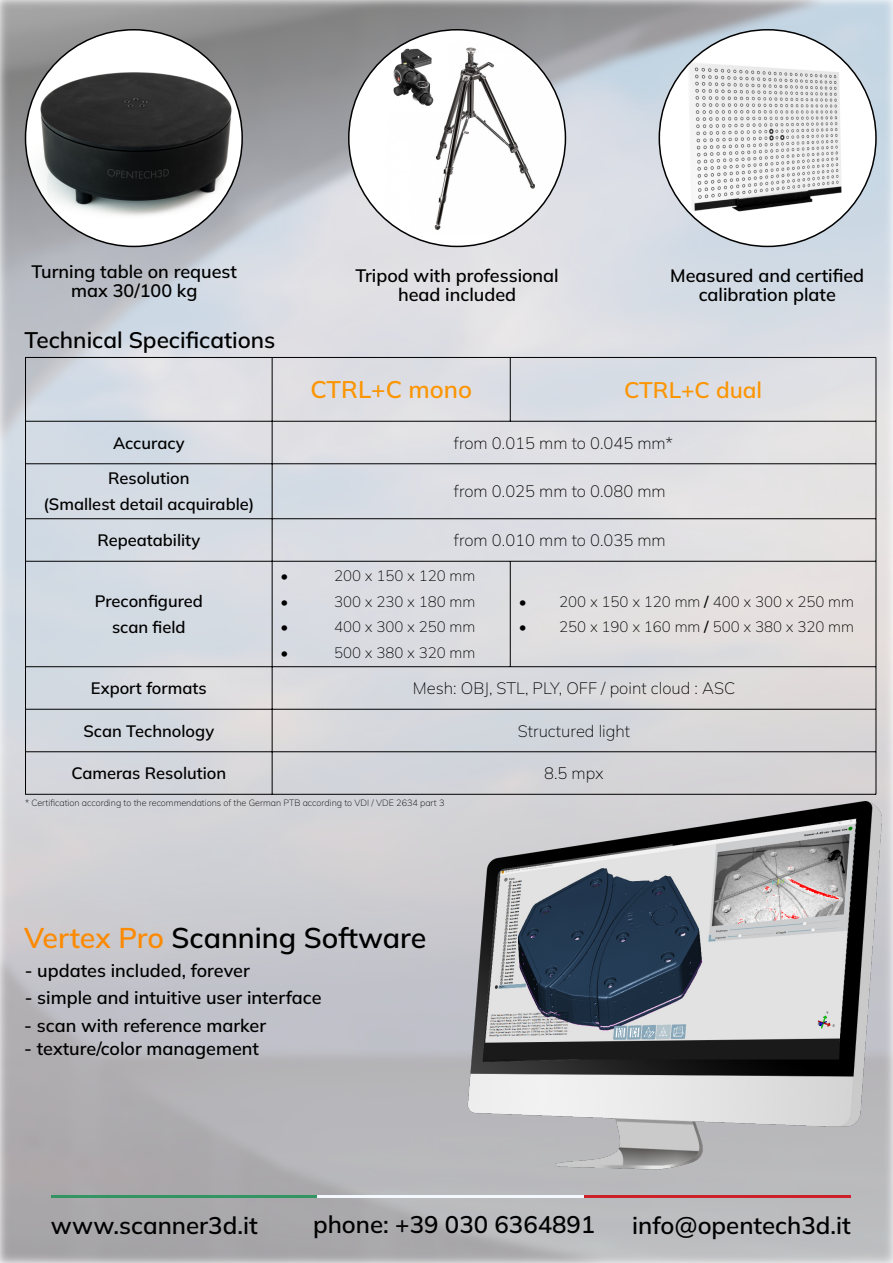
<style>
.page{position:relative;width:893px;height:1263px;background:#fff}
.page>*{position:absolute;margin:0;border:0;box-sizing:border-box;transform-origin:0 0}
.t1{font:600 28.5px "Mulish";color:#000}
.t2{font:600 24px "Mulish";color:#000}
.t3{font:600 24px "Mulish";color:#fc9502}
.t4{font:600 22.5px "Mulish";color:#000}
.t5{font:600 22.5px "Mulish";color:#fc9502}
.t6{font:600 18px/19.5px "Mulish";color:#000;text-align:center}
.t7{font:600 16.5px/25.8px "Mulish";color:#000;text-align:center}
.t8{font:200 16.5px "Mulish";color:#000}
.t9{font:200 15px "Mulish";color:#000}
.t10{font:200 9px "Mulish";color:#000}
.s1{font-weight:600}
.s2{color:#fc8a02}
</style>
<div class="page">
<img style="left:0;top:0;width:893px;height:1263px">
<hr style="left:51px;top:1195px;width:267px;height:3px;background:#339463">
<hr style="left:318px;top:1195px;width:266px;height:3px;background:#f4f9ff">
<hr style="left:584px;top:1195px;width:266px;height:3px;background:#cd212a">
<hr style="left:25px;top:357px;width:1px;height:437px;background:#000">
<hr style="left:876px;top:357px;width:1px;height:437px;background:#000">
<hr style="left:272px;top:357px;width:1px;height:437px;background:#000">
<hr style="left:510px;top:357px;width:1px;height:64px;background:#000">
<hr style="left:510px;top:561px;width:1px;height:106px;background:#000">
<hr style="left:26px;top:357px;width:850px;height:1px;background:#000">
<hr style="left:26px;top:421px;width:850px;height:1px;background:#000">
<hr style="left:26px;top:463px;width:850px;height:1px;background:#000">
<hr style="left:26px;top:518px;width:850px;height:1px;background:#000">
<hr style="left:26px;top:561px;width:850px;height:1px;background:#000">
<hr style="left:26px;top:666px;width:850px;height:1px;background:#000">
<hr style="left:26px;top:709px;width:850px;height:1px;background:#000">
<hr style="left:26px;top:751px;width:850px;height:1px;background:#000">
<hr style="left:26px;top:794px;width:850px;height:1px;background:#000">
<img style="left:26px;top:30px;width:216px;height:216px;border-radius:50%">
<img style="left:349px;top:30px;width:216px;height:216px;border-radius:50%">
<img style="left:659px;top:30px;width:217px;height:216px;border-radius:50%">
<img style="left:303px;top:778px;width:590px;height:403px">
<p class="t6" style="left:32px;top:261px;width:207px">Turning table on request max 30/100 kg</p>
<p class="t6" style="left:355px;top:265px;width:205px">Tripod with professional head included</p>
<p class="t6" style="left:670px;top:265px;width:195px">Measured and certified calibration plate</p>
<p class="t4" style="left:24px;top:326px;width:253px">Technical Specifications</p>
<h2 class="t3" style="left:310px;top:374px;width:163px">CTRL+C mono</h2>
<p class="t5" style="left:624px;top:375px;width:140px">CTRL+C dual</p>
<p class="t7" style="left:113px;top:429px;width:73px">Accuracy</p>
<p class="t8" style="left:454px;top:432px;width:221px">from 0.015 mm to 0.045 mm*</p>
<p class="t7" style="left:43px;top:465px;width:212px">Resolution<br>(Smallest detail acquirable)</p>
<p class="t8" style="left:454px;top:481px;width:213px">from 0.025 mm to 0.080 mm</p>
<p class="t7" style="left:97px;top:527px;width:104px">Repeatability</p>
<p class="t8" style="left:454px;top:529px;width:213px">from 0.010 mm to 0.035 mm</p>
<p class="t7" style="left:95px;top:588px;width:110px">Preconfigured scan field</p>
<p class="t9" style="left:281px;top:566px;width:9px">•</p>
<p class="t9" style="left:334px;top:566px;width:143px">200 x 150 x 120 mm</p>
<p class="t9" style="left:281px;top:591px;width:9px">•</p>
<p class="t9" style="left:334px;top:591px;width:143px">300 x 230 x 180 mm</p>
<p class="t9" style="left:281px;top:617px;width:9px">•</p>
<p class="t9" style="left:334px;top:617px;width:143px">400 x 300 x 250 mm</p>
<p class="t9" style="left:281px;top:643px;width:9px">•</p>
<p class="t9" style="left:334px;top:643px;width:143px">500 x 380 x 320 mm</p>
<p class="t9" style="left:519px;top:591px;width:337px">• 200 x 150 x 120 mm <span class="s1">/</span> 400 x 300 x 250 mm</p>
<p class="t9" style="left:519px;top:617px;width:337px">• 250 x 190 x 160 mm <span class="s1">/</span> 500 x 380 x 320 mm</p>
<p class="t7" style="left:91px;top:675px;width:117px">Export formats</p>
<p class="t8" style="left:413px;top:677px;width:324px">Mesh: OBJ, STL, PLY, OFF / point cloud : ASC</p>
<p class="t7" style="left:83px;top:717px;width:132px">Scan Technology</p>
<p class="t8" style="left:518px;top:720px;width:114px">Structured light</p>
<p class="t7" style="left:71px;top:760px;width:156px">Cameras Resolution</p>
<p class="t8" style="left:544px;top:762px;width:61px">8.5 mpx</p>
<p class="t10" style="left:25px;top:797px;width:421px">* Certification according to the recommendations of the German PTB according to VDI / VDE 2634 part 3</p>
<h1 class="t1" style="left:24px;top:919px;width:404px"><span class="s2">Vertex Pro</span> Scanning Software</h1>
<p class="t6" style="left:25px;top:960px;width:227px">- updates included, forever</p>
<p class="t6" style="left:25px;top:988px;width:298px">- simple and intuitive user interface</p>
<p class="t6" style="left:24px;top:1015px;width:243px">- scan with reference marker</p>
<p class="t6" style="left:24px;top:1039px;width:236px">- texture/color management</p>
<h2 class="t2" style="left:51px;top:1210px;width:208px">www.scanner3d.it</h2>
<h2 class="t2" style="left:313px;top:1209px;width:284px">phone: +39 030 6364891</h2>
<h2 class="t2" style="left:632px;top:1210px;width:220px">info@opentech3d.it</h2>
</div>
